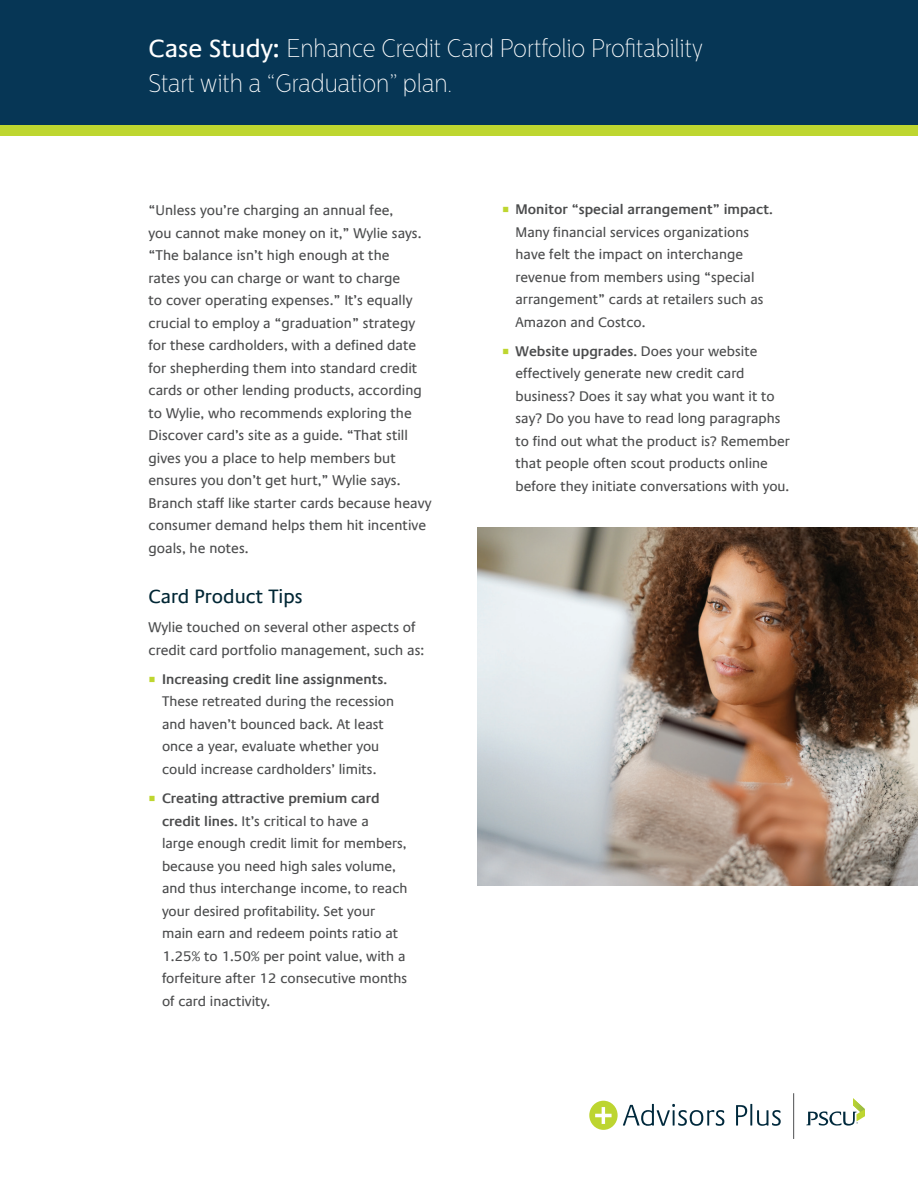
<style>
.page{position:relative;width:918px;height:1188px;background:#fff}
.page>*{position:absolute;margin:0;border:0;box-sizing:border-box;transform-origin:0 0}
.t1{font:100 25.5px/34.5px "Centrale Sans Cnd";color:#fff}
.t2{font:19.5px "Praxis Com";color:#002634}
.t3{font:14.25px/22.5px "Praxis Com";color:#4b4c4d}
.t4{font:14.1px/22.5px "Praxis Com";color:#4b4c4d}
.s1{font-family:"Praxis Com";font-weight:400}
.s2{font-family:"Minion Pro";font-size:18px;color:#bed630}
.s3{font-weight:600}
</style>
<div class="page">
<div style="left:0;top:125px;width:918px;height:11px;background:#bed630"></div>
<div style="left:0;top:0;width:918px;height:125px;background:#063655"></div>
<svg style="left:623px;top:1104px;width:101px;height:22px"></svg>
<svg style="left:736px;top:1105px;width:11px;height:21px"></svg>
<hr style="left:750px;top:1104px;width:2px;height:22px;background:#00293c">
<svg style="left:757px;top:1110px;width:24px;height:16px"></svg>
<hr style="left:793px;top:1093px;width:1px;height:46px;background:#4b4c4d">
<svg style="left:806px;top:1098px;width:59px;height:28px"></svg>
<svg style="left:589px;top:1101px;width:29px;height:29px"></svg>
<svg style="left:595px;top:1107px;width:17px;height:17px"></svg>
<img style="left:477px;top:527px;width:441px;height:358px">
<h1 class="t1" style="left:148px;top:31px;width:556px"><span class="s1">Case Study:</span> Enhance Credit Card Portfolio Profitability<br>Start with a “Graduation” plan.</h1>
<p class="t3" style="left:148px;top:199px;width:284px">“Unless you’re charging an annual fee,<br>you cannot make money on it,” Wylie says. “The balance isn’t high enough at the<br>rates you can charge or want to charge<br>to cover operating expenses.” It’s equally crucial to employ a “graduation” strategy for these cardholders, with a defined date for shepherding them into standard credit cards or other lending products, according to Wylie, who recommends exploring the Discover card’s site as a guide. “That still gives you a place to help members but ensures you don’t get hurt,” Wylie says.<br>Branch staff like starter cards because heavy consumer demand helps them hit incentive goals, he notes.</p>
<h2 class="t2" style="left:148px;top:585px;width:156px">Card Product Tips</h2>
<p class="t3" style="left:148px;top:616px;width:277px">Wylie touched on several other aspects of credit card portfolio management, such as:</p>
<p class="t4" style="left:162px;top:668px;width:234px;text-indent:-14px"><span class="s2">■</span> <span class="s3">Increasing credit line assignments.<br></span>These retreated during the recession and haven’t bounced back. At least once a year, evaluate whether you could increase cardholders’ limits.</p>
<p class="t4" style="left:162px;top:787px;width:247px;text-indent:-14px"><span class="s2">■</span> <span class="s3">Creating attractive premium card credit lines.</span> It’s critical to have a<br>large enough credit limit for members, because you need high sales volume, and thus interchange income, to reach your desired profitability. Set your main earn and redeem points ratio at 1.25% to 1.50% per point value, with a forfeiture after 12 consecutive months of card inactivity.</p>
<p class="t4" style="left:516px;top:198px;width:259px;text-indent:-14px"><span class="s2">■</span> <span class="s3">Monitor “special arrangement” impact.<br></span>Many financial services organizations have felt the impact on interchange revenue from members using “special arrangement” cards at retailers such as Amazon and Costco.</p>
<p class="t4" style="left:516px;top:340px;width:276px;text-indent:-14px"><span class="s2">■</span> <span class="s3">Website upgrades.</span> Does your website effectively generate new credit card business? Does it say what you want it to say? Do you have to read long paragraphs to find out what the product is? Remember that people often scout products online before they initiate conversations with you.</p>
</div>
